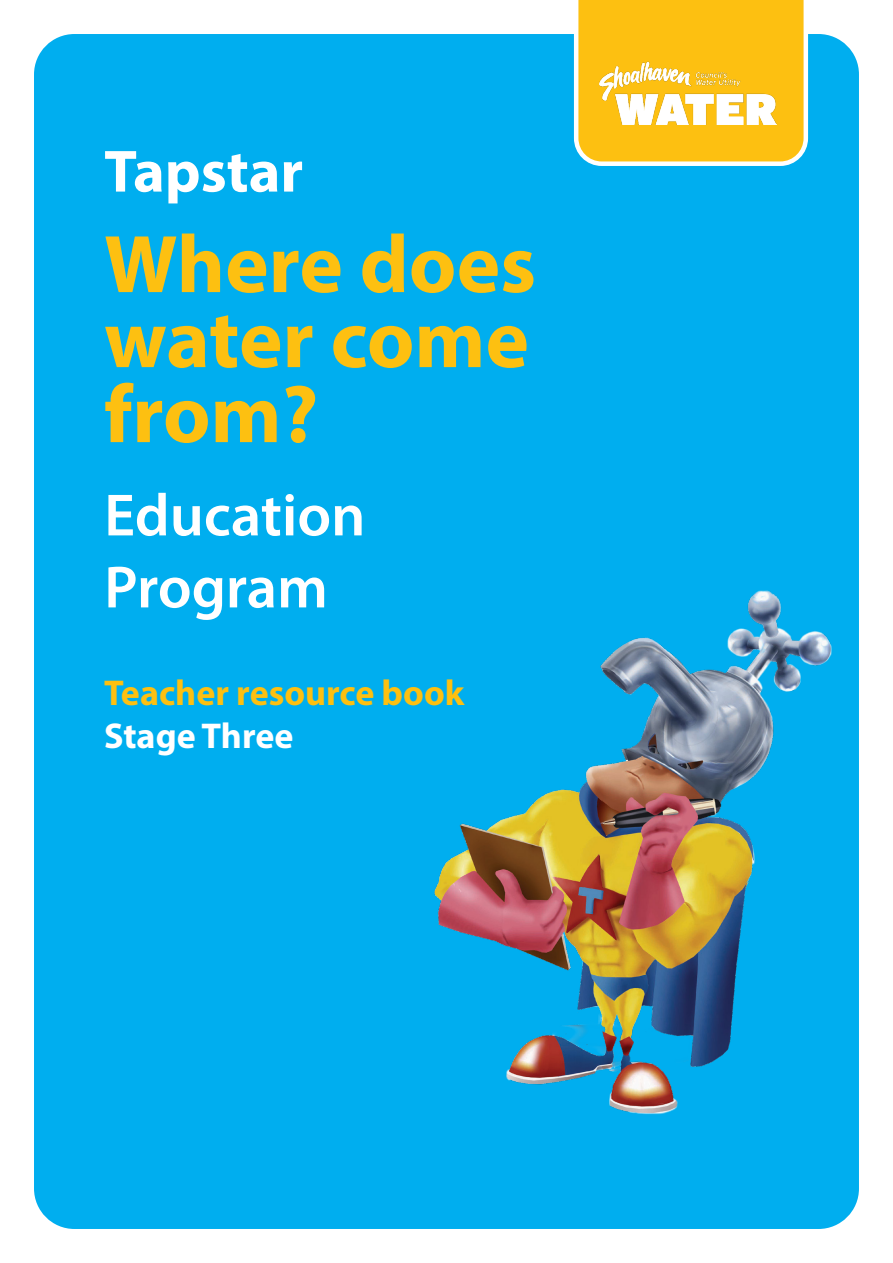
<style>
.page{position:relative;width:893px;height:1263px;background:#fff}
.page>*{position:absolute;margin:0;border:0;box-sizing:border-box;transform-origin:0 0}
.t1{font:700 82.5px/75px "Myriad Pro";color:#fdc011;text-align:justify}
.t2{font:600 60px "Myriad Pro";color:#fff}
.t3{font:700 60px "Myriad Pro";color:#fff}
.t4{font:700 36px "Myriad Pro";color:#fdc011}
.t5{font:700 36px "Myriad Pro";color:#fff}
</style>
<div class="page">
<div style="left:34px;top:34px;width:825px;height:1195px;background:#00aeef;border-radius:40px"></div>
<svg style="left:574px;top:0;width:234px;height:166px;background:#fac427"></svg>
<img style="left:600px;top:60px;width:176px;height:65px">
<img style="left:434px;top:590px;width:398px;height:525px">
<p class="t3" style="left:104px;top:132px;width:201px">Tapstar</p>
<p class="t1" style="left:104px;top:224px;width:433px">Where does water come from?</p>
<p class="t2" style="left:104px;top:477px;width:263px">Education</p>
<p class="t2" style="left:104px;top:549px;width:225px">Program</p>
<p class="t4" style="left:104px;top:669px;width:362px">Teacher resource book</p>
<p class="t5" style="left:104px;top:712px;width:191px">Stage Three</p>
</div>
